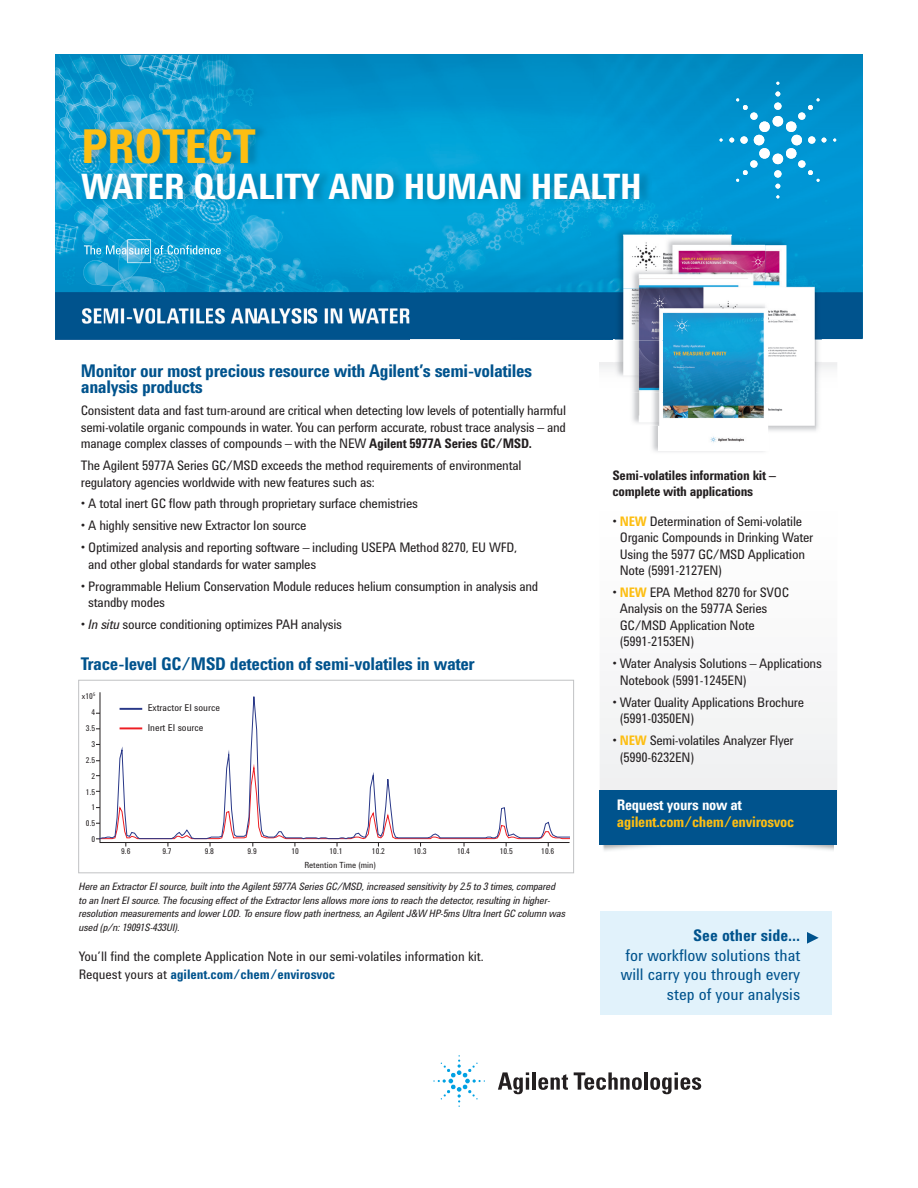
<style>
.page{position:relative;width:918px;height:1188px;background:#fff}
.page>*{position:absolute;margin:0;border:0;box-sizing:border-box;transform-origin:0 0}
.t1{font:700 48px "Agilent Condensed CFF";letter-spacing:-.01em;color:#fdbe12}
.t2{font:700 36px "Agilent Condensed CFF";letter-spacing:-.01em;color:#fff}
.t3{font:700 18px/16.5px "Agilent Condensed CFF";letter-spacing:-.02em;color:#00538d}
.t4{font:16.5px/19.5px "Agilent Condensed CFF";color:#00538d;text-align:right}
.t5{font:700 16.5px "Agilent Condensed CFF";color:#00538d}
.t6{font:700 15px "Agilent Condensed CFF";letter-spacing:-.02em;color:#fdbe12}
.t7{font:700 15px "Agilent Condensed CFF";letter-spacing:-.02em;color:#fff}
.t8{font:13.5px/16.5px "Agilent Condensed CFF";letter-spacing:-.02em;color:#231f20}
.t9{font:700 13.5px/16.5px "Agilent Condensed CFF";letter-spacing:-.02em;color:#231f20}
.t10{font:italic 10.5px/13.5px "Agilent Condensed CFF";letter-spacing:-.02em;color:#231f20}
.t11{font:9.75px/19.6px "Agilent Condensed CFF";color:#231f20}
.t12{font:8.7px "Agilent Condensed CFF";color:#231f20}
.t13{font:8.1px/15.9px "Agilent Condensed CFF";color:#231f20;text-align:right}
.s1{font-weight:700}
.s2{font-style:italic}
.s3{font-weight:700;color:#00538d}
.s4{font-weight:700;color:#fdbe12}
</style>
<div class="page">
<div style="left:600px;top:911px;width:232px;height:104px;background:#e1f2fb"></div>
<div style="left:600px;top:702px;width:237px;height:88px;background:#f2f3f4"></div>
<img style="left:55px;top:55px;width:215px;height:95px">
<img style="left:270px;top:55px;width:216px;height:68px">
<img style="left:486px;top:55px;width:215px;height:95px">
<img style="left:701px;top:55px;width:162px;height:190px">
<img style="left:55px;top:150px;width:54px;height:142px">
<div style="left:648px;top:150px;width:54px;height:77px;background:#009ad7"></div>
<img style="left:109px;top:206px;width:431px;height:86px">
<img style="left:540px;top:206px;width:108px;height:43px">
<img style="left:816px;top:245px;width:47px;height:4px">
<img style="left:81px;top:123px;width:571px;height:83px">
<div style="left:791px;top:135px;width:11px;height:10px;background:#fff;border-radius:50%"></div>
<div style="left:808px;top:136px;width:7px;height:8px;background:#fff;border-radius:50%"></div>
<div style="left:754px;top:135px;width:10px;height:10px;background:#fff;border-radius:50%"></div>
<svg style="left:736px;top:148px;width:84px;height:41px"></svg>
<svg style="left:729px;top:92px;width:97px;height:50px"></svg>
<svg style="left:84px;top:239px;width:137px;height:24px"></svg>
<svg style="left:498px;top:1072px;width:31px;height:22px"></svg>
<hr style="left:532px;top:1072px;width:4px;height:18px;background:#231f20">
<svg style="left:538px;top:1074px;width:30px;height:16px"></svg>
<svg style="left:574px;top:1072px;width:68px;height:18px"></svg>
<hr style="left:644px;top:1072px;width:4px;height:18px;background:#231f20">
<svg style="left:650px;top:1072px;width:51px;height:22px"></svg>
<svg style="left:433px;top:1055px;width:52px;height:52px"></svg>
<img style="left:652px;top:426px;width:112px;height:26px">
<img style="left:663px;top:433px;width:100px;height:18px">
<img style="left:603px;top:844px;width:231px;height:7px">
<div style="left:600px;top:790px;width:237px;height:54px;background:#00538d"></div>
<svg style="left:807px;top:932px;width:12px;height:12px"></svg>
<svg style="left:96px;top:760px;width:473px;height:87px"></svg>
<svg style="left:100px;top:692px;width:469px;height:147px"></svg>
<div style="left:78px;top:680px;width:496px;height:193px;border:1px solid #c1c2c4"></div>
<img style="left:615px;top:227px;width:117px;height:9px">
<img style="left:426px;top:249px;width:187px;height:39px">
<img style="left:613px;top:236px;width:152px;height:52px">
<img style="left:765px;top:238px;width:51px;height:50px">
<div style="left:816px;top:249px;width:47px;height:39px;background:#0090cb"></div>
<img style="left:55px;top:292px;width:354px;height:47px">
<img style="left:409px;top:288px;width:204px;height:51px">
<img style="left:613px;top:288px;width:250px;height:53px">
<img style="left:613px;top:341px;width:224px;height:52px">
<img style="left:632px;top:393px;width:28px;height:33px">
<img style="left:663px;top:393px;width:156px;height:40px">
<h1 class="t1" style="left:81px;top:129px;width:176px">PROTECT</h1>
<h2 class="t2" style="left:81px;top:174px;width:562px">WATER QUALITY AND HUMAN HEALTH</h2>
<h3 class="t3" style="left:81px;top:364px;width:453px">Monitor our most precious resource with Agilent’s semi-volatiles analysis products</h3>
<p class="t8" style="left:81px;top:403px;width:487px;text-align:justify">Consistent data and fast turn-around are critical when detecting low levels of potentially harmful semi-volatile organic compounds in water. You can perform accurate, robust trace analysis – and manage complex classes of compounds – with the NEW <span class="s1">Agilent 5977A Series GC/MSD.</span></p>
<p class="t8" style="left:81px;top:458px;width:442px">The Agilent 5977A Series GC/MSD exceeds the method requirements of environmental regulatory agencies worldwide with new features such as:</p>
<p class="t8" style="left:81px;top:497px;width:339px">• A total inert GC flow path through proprietary surface chemistries</p>
<p class="t8" style="left:81px;top:518px;width:227px">• A highly sensitive new Extractor Ion source</p>
<p class="t8" style="left:88px;top:540px;width:430px;text-indent:-7px">• Optimized analysis and reporting software – including USEPA Method 8270, EU WFD, and other global standards for water samples</p>
<p class="t8" style="left:88px;top:579px;width:452px;text-indent:-7px">• Programmable Helium Conservation Module reduces helium consumption in analysis and standby modes</p>
<p class="t8" style="left:81px;top:617px;width:263px">• <span class="s2">In situ</span> source conditioning optimizes PAH analysis</p>
<h3 class="t3" style="left:81px;top:657px;width:395px">Trace-level GC/MSD detection of semi-volatiles in water</h3>
<p class="t13" style="left:82px;top:689px;width:15px">x10<sup>5<br></sup>4<br>3.5<br>3<br>2.5<br>2<br>1.5<br>1<br>0.5<br>0</p>
<p class="t11" style="left:148px;top:698px;width:74px">Extractor EI source<br>Inert EI source</p>
<p class="t13" style="left:121px;top:844px;width:11px">9.6</p>
<p class="t13" style="left:162px;top:844px;width:11px">9.7</p>
<p class="t13" style="left:205px;top:844px;width:11px">9.8</p>
<p class="t13" style="left:248px;top:844px;width:11px">9.9</p>
<p class="t13" style="left:292px;top:844px;width:9px">10</p>
<p class="t13" style="left:330px;top:844px;width:15px">10.1</p>
<p class="t13" style="left:372px;top:844px;width:15px">10.2</p>
<p class="t13" style="left:413px;top:844px;width:15px">10.3</p>
<p class="t13" style="left:457px;top:844px;width:15px">10.4</p>
<p class="t13" style="left:500px;top:844px;width:15px">10.5</p>
<p class="t13" style="left:541px;top:844px;width:15px">10.6</p>
<p class="t12" style="left:304px;top:862px;width:73px">Retention Time (min)</p>
<p class="t10" style="left:79px;top:881px;width:488px">Here an Extractor EI source, built into the Agilent 5977A Series GC/MSD, increased sensitivity by 2.5 to 3 times, compared to an Inert EI source. The focusing effect of the Extractor lens allows more ions to reach the detector, resulting in higher&shy;resolution measurements and lower LOD. To ensure flow path inertness, an Agilent J&amp;W HP-5ms Ultra Inert GC column was used (p/n: 19091S-433UI).</p>
<p class="t8" style="left:79px;top:948px;width:406px;line-height:18px">You’ll find the complete Application Note in our semi-volatiles information kit.<br>Request yours at <span class="s3">agilent.com/chem/envirosvoc</span></p>
<p class="t9" style="left:612px;top:468px;width:165px">Semi-volatiles information kit – complete with applications</p>
<p class="t8" style="left:620px;top:514px;width:195px;text-indent:-7px">• <span class="s4">NEW</span> Determination of Semi-volatile<br>Organic Compounds in Drinking Water<br>Using the 5977 GC/MSD Application<br>Note (5991-2127EN)</p>
<p class="t8" style="left:620px;top:585px;width:171px;text-indent:-7px">• <span class="s4">NEW</span> EPA Method 8270 for SVOC<br>Analysis on the 5977A Series<br>GC/MSD Application Note (5991-2153EN)</p>
<p class="t8" style="left:620px;top:656px;width:204px;text-indent:-7px">• Water Analysis Solutions – Applications<br>Notebook (5991-1245EN)</p>
<p class="t8" style="left:620px;top:695px;width:186px;text-indent:-7px">• Water Quality Applications Brochure (5991-0350EN)</p>
<p class="t8" style="left:620px;top:733px;width:175px;text-indent:-7px">• <span class="s4">NEW</span> Semi-volatiles Analyzer Flyer (5990-6232EN)</p>
<p class="t7" style="left:617px;top:800px;width:127px">Request yours now at</p>
<p class="t6" style="left:617px;top:816px;width:179px">agilent.com/chem/envirosvoc</p>
<p class="t5" style="left:693px;top:930px;width:109px">See other side…</p>
<p class="t4" style="left:621px;top:947px;width:181px">for workflow solutions that will carry you through every step of your analysis</p>
</div>
